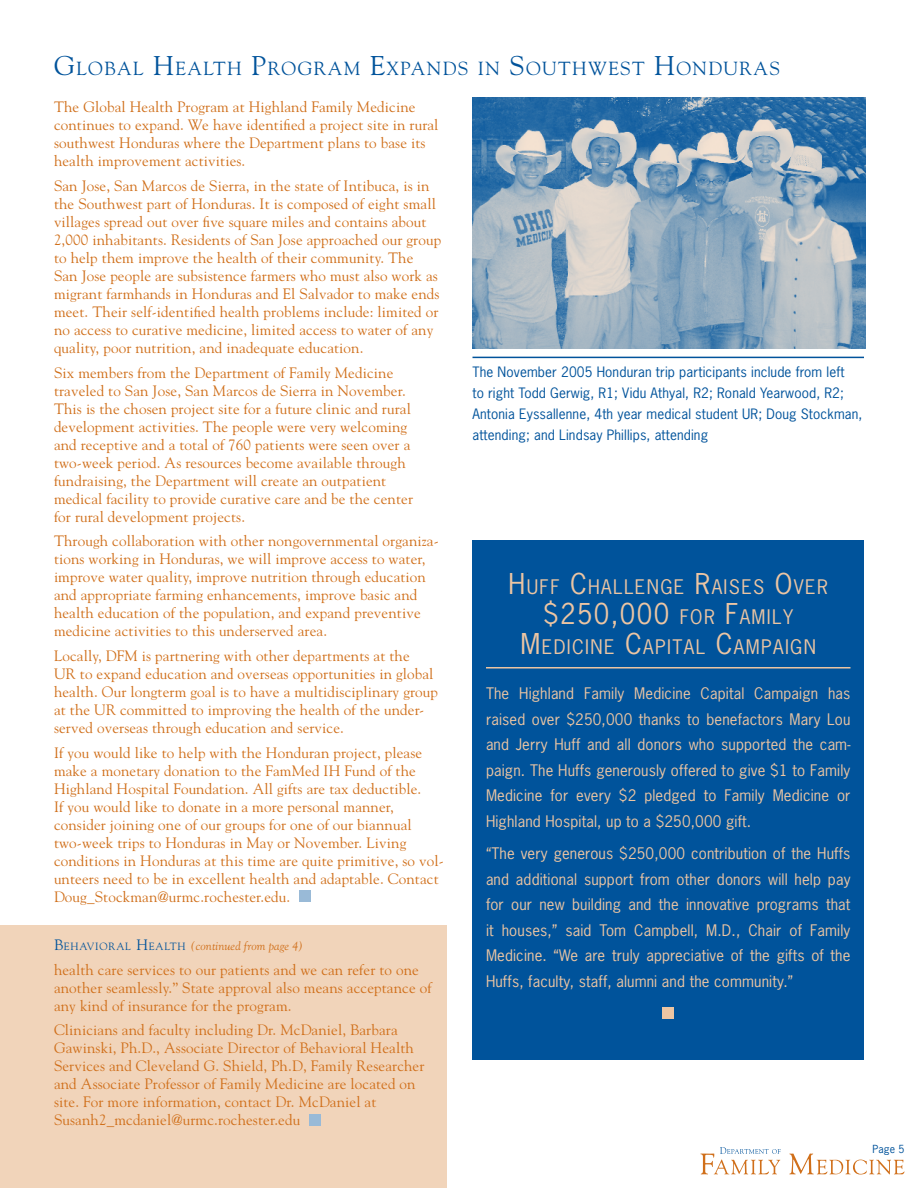
<style>
.page{position:relative;width:918px;height:1188px;background:#fff}
.page>*{position:absolute;margin:0;border:0;box-sizing:border-box;transform-origin:0 0}
.t1{font:27px "News Gothic Std";letter-spacing:.05em;color:#ecc5a3}
.t2{font:18.9px "News Gothic Std";letter-spacing:.07em;color:#ecc5a3}
.t3{font:18.9px "Goudy";letter-spacing:.07em;color:#00539b}
.t4{font:15px/18px "Goudy";letter-spacing:.01em;color:#d06f1a}
.t5{font:15px/25.5px "News Gothic Std";letter-spacing:.01em;color:#ecc5a3;text-align:justify}
.t6{font:13.5px/21px "News Gothic Std";letter-spacing:.01em;color:#00539b}
.t7{font:italic 12px "Goudy";letter-spacing:.01em;color:#d06f1a}
.t8{font:10.5px "News Gothic Std";color:#00539b}
.s1{font-size:27px}
.s2{font-style:normal;font-size:15px;color:#00539b}
.s3{font-style:normal;font-size:10.5px;color:#00539b}
.s4{font-size:18.9px}
</style>
<div class="page">
<svg style="left:700px;top:1147px;width:81px;height:27px"></svg>
<div style="left:0;top:926px;width:446px;height:262px;background:#f1d4ba"></div>
<div style="left:299px;top:891px;width:11px;height:11px;background:#99bad7"></div>
<div style="left:472px;top:540px;width:392px;height:520px;background:#00539b"></div>
<img style="left:472px;top:98px;width:393px;height:251px">
<hr style="left:472px;top:357px;width:392px;height:1px;background:#00539b">
<hr style="left:486px;top:667px;width:364px;height:2px;background:#ecc5a3">
<div style="left:663px;top:1008px;width:11px;height:11px;background:#ecc5a3"></div>
<div style="left:309px;top:1114px;width:11px;height:11px;background:#99bad7"></div>
<svg style="left:789px;top:1153px;width:115px;height:21px"></svg>
<p class="t3" style="left:54px;top:57px;width:728px"><span class="s1">G</span>lobal <span class="s1">H</span>ealth <span class="s1">P</span>rogram <span class="s1">E</span>xpands in <span class="s1">S</span>outhwest <span class="s1">H</span>onduras</p>
<p class="t4" style="left:54px;top:97px;width:386px">The Global Health Program at Highland Family Medicine continues to expand. We have identified a project site in rural southwest Honduras where the Department plans to base its health improvement activities.</p>
<p class="t4" style="left:54px;top:176px;width:389px">San Jose, San Marcos de Sierra, in the state of Intibuca, is in the Southwest part of Honduras. It is composed of eight small villages spread out over five square miles and contains about 2,000 inhabitants. Residents of San Jose approached our group to help them improve the health of their community. The<br>San Jose people are subsistence farmers who must also work as migrant farmhands in Honduras and El Salvador to make ends meet. Their self-identified health problems include: limited or no access to curative medicine, limited access to water of any quality, poor nutrition, and inadequate education.</p>
<p class="t4" style="left:54px;top:363px;width:360px">Six members from the Department of Family Medicine traveled to San Jose, San Marcos de Sierra in November.<br>This is the chosen project site for a future clinic and rural development activities. The people were very welcoming and receptive and a total of 760 patients were seen over a two-week period. As resources become available through fundraising, the Department will create an outpatient medical facility to provide curative care and be the center for rural development projects.</p>
<p class="t4" style="left:54px;top:532px;width:386px">Through collaboration with other nongovernmental organiza&shy;tions working in Honduras, we will improve access to water, improve water quality, improve nutrition through education and appropriate farming enhancements, improve basic and health education of the population, and expand preventive medicine activities to this underserved area.</p>
<p class="t4" style="left:54px;top:646px;width:386px">Locally, DFM is partnering with other departments at the<br>UR to expand education and overseas opportunities in global health. Our longterm goal is to have a multidisciplinary group at the UR committed to improving the health of the under&shy;served overseas through education and service.</p>
<p class="t4" style="left:54px;top:743px;width:391px">If you would like to help with the Honduran project, please make a monetary donation to the FamMed IH Fund of the Highland Hospital Foundation. All gifts are tax deductible.<br>If you would like to donate in a more personal manner, consider joining one of our groups for one of our biannual two-week trips to Honduras in May or November. Living conditions in Honduras at this time are quite primitive, so vol&shy;unteers need to be in excellent health and adaptable. Contact Doug_Stockman@urmc.rochester.edu.</p>
<p class="t7" style="left:54px;top:938px;width:251px"><span class="s2">B</span><span class="s3">ehavioral</span> <span class="s2">H</span><span class="s3">ealth</span> (continued from page 4)</p>
<p class="t4" style="left:54px;top:960px;width:379px">health care services to our patients and we can refer to one another seamlessly.” State approval also means acceptance of any kind of insurance for the program.</p>
<p class="t4" style="left:54px;top:1021px;width:372px">Clinicians and faculty including Dr. McDaniel, Barbara Gawinski, Ph.D., Associate Director of Behavioral Health Services and Cleveland G. Shield, Ph.D, Family Researcher and Associate Professor of Family Medicine are located on site. For more information, contact Dr. McDaniel at Susanh2_mcdaniel@urmc.rochester.edu</p>
<p class="t6" style="left:472px;top:361px;width:391px">The November 2005 Honduran trip participants include from left<br>to right Todd Gerwig, R1; Vidu Athyal, R2; Ronald Yearwood, R2; Antonia Eyssallenne, 4th year medical student UR; Doug Stockman, attending; and Lindsay Phillips, attending</p>
<p class="t2" style="left:509px;top:574px;width:319px"><span class="s1">H</span>uff <span class="s1">C</span>hallenge <span class="s1">R</span>aises <span class="s1">O</span>ver</p>
<h1 class="t1" style="left:543px;top:596px;width:252px">$250,000 <span class="s4">for</span> F<span class="s4">amily</span></h1>
<p class="t2" style="left:521px;top:634px;width:297px"><span class="s1">M</span> edicine <span class="s1">C</span>apital <span class="s1">C</span>ampaign</p>
<p class="t5" style="left:486px;top:681px;width:366px">The Highland Family Medicine Capital Campaign has raised over $250,000 thanks to benefactors Mary Lou and Jerry Huff and all donors who supported the cam&shy;paign. The Huffs generously offered to give $1 to Family Medicine for every $2 pledged to Family Medicine or Highland Hospital, up to a $250,000 gift.</p>
<p class="t5" style="left:486px;top:840px;width:366px">“The very generous $250,000 contribution of the Huffs and additional support from other donors will help pay for our new building and the innovative programs that it houses,” said Tom Campbell, M.D., Chair of Family Medicine. “We are truly appreciative of the gifts of the Huffs, faculty, staff, alumni and the community.”</p>
<p class="t8" style="left:873px;top:1143px;width:24px">Page</p>
</div>
